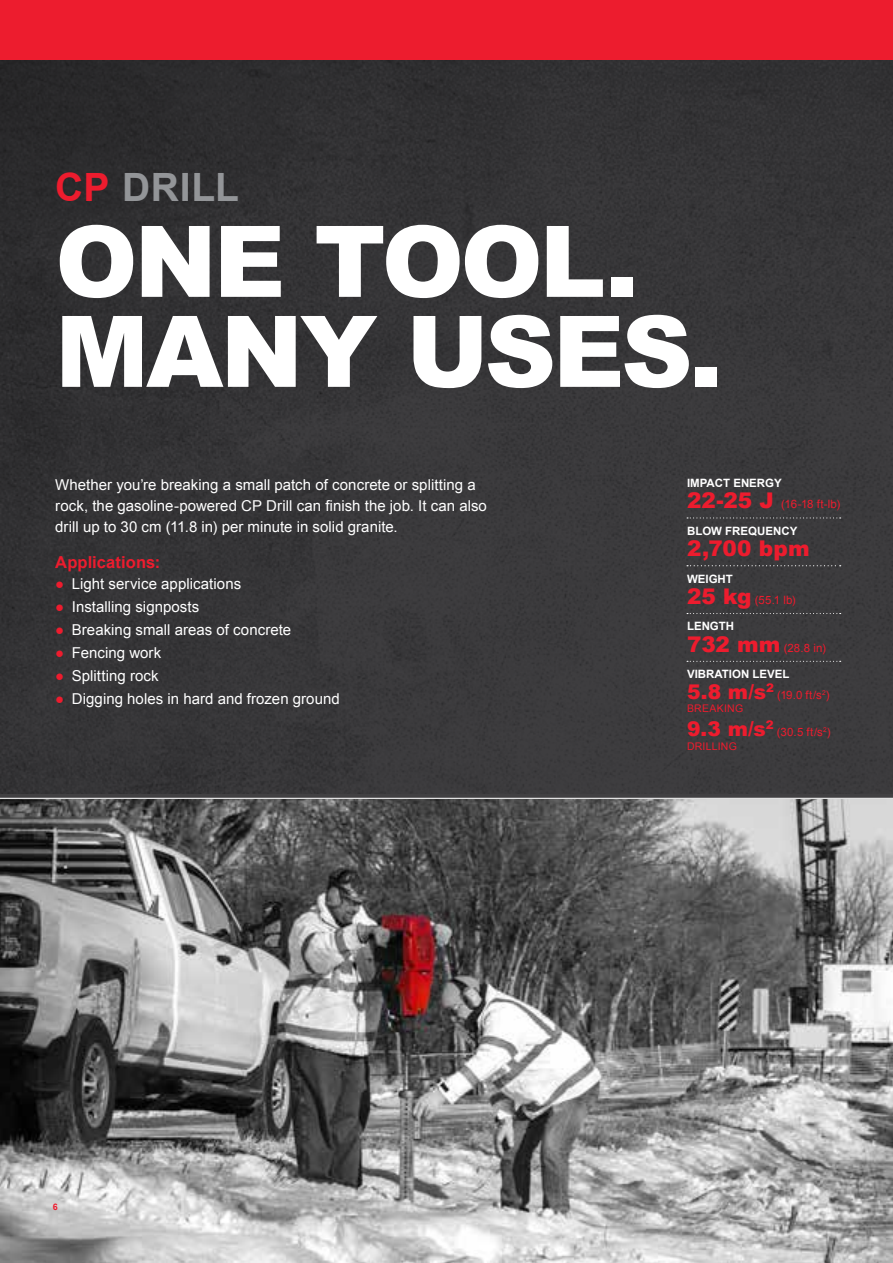
<style>
.page{position:relative;width:893px;height:1263px;background:#fff}
.page>*{position:absolute;margin:0;border:0;box-sizing:border-box;transform-origin:0 0}
.t1{font:900 99px/90px "Arial";letter-spacing:-.035em;color:#fff}
.t2{font:700 39px "Arial";letter-spacing:.015em;color:#939598}
.t3{font:900 21.6px "Arial";letter-spacing:.01em;color:#ed1c2e}
.t4{font:900 20.25px "Arial";color:#ed1c2e}
.t5{font:700 16.5px "Arial";letter-spacing:.005em;color:#ed1c2e}
.t6{font:15px/21px "Arial";letter-spacing:.005em;color:#fff}
.t7{font:11.55px/21.1px "Arial";letter-spacing:.02em;color:#ed1c2e}
.t8{font:700 11.55px/21.5px "Arial";color:#fff}
.t9{font:10.5px "Arial";letter-spacing:.02em;color:#ed1c2e}
.t10{font:700 9px "Arial";color:#ed1c2e}
.s1{color:#ed1c2e}
.s2{font-weight:900;font-size:21.6px;color:#ed1c2e}
.s3{font-weight:400;color:#ed1c2e}
.s4{font-weight:700;color:#fff}
.s5{font-weight:900;font-size:21.6px}
</style>
<div class="page">
<img style="left:0;top:799px;width:893px;height:464px">
<div style="left:0;top:59px;width:893px;height:740px;background:#363638"></div>
<hr style="left:0;top:798px;width:893px;height:1px;background:#fff">
<svg style="left:687px;top:613px;width:154px;height:1px"></svg>
<svg style="left:687px;top:661px;width:154px;height:1px"></svg>
<svg style="left:687px;top:565px;width:154px;height:1px"></svg>
<svg style="left:687px;top:517px;width:154px;height:1px"></svg>
<div style="left:0;top:0;width:893px;height:59px;background:#ed1c2e"></div>
<h2 class="t2" style="left:55px;top:161px;width:185px"><span class="s1">CP</span> DRILL</h2>
<h1 class="t1" style="left:55px;top:213px;width:669px">ONE TOOL.<br>MANY USES.</h1>
<p class="t6" style="left:55px;top:474px;width:433px">Whether you’re breaking a small patch of concrete or splitting a rock, the gasoline-powered CP Drill can finish the job. It can also drill up to 30 cm (11.8 in) per minute in solid granite.</p>
<p class="t5" style="left:55px;top:551px;width:107px">Applications:</p>
<p class="t6" style="left:55px;top:573px;width:187px"><span class="s1">●</span> Light service applications</p>
<p class="t6" style="left:55px;top:596px;width:145px"><span class="s1">●</span> Installing signposts</p>
<p class="t6" style="left:55px;top:619px;width:237px"><span class="s1">●</span> Breaking small areas of concrete</p>
<p class="t6" style="left:55px;top:642px;width:108px"><span class="s1">●</span> Fencing work</p>
<p class="t6" style="left:55px;top:666px;width:105px"><span class="s1">●</span> Splitting rock</p>
<p class="t6" style="left:55px;top:689px;width:286px"><span class="s1">●</span> Digging holes in hard and frozen ground</p>
<p class="t10" style="left:53px;top:1201px;width:7px">6</p>
<p class="t8" style="left:687px;top:473px;width:155px">IMPACT ENERGY<br><span class="s2">22-25 J</span> <span class="s3">(16-18 ft-lb)</span></p>
<p class="t8" style="left:687px;top:520px;width:112px">BLOW FREQUENCY</p>
<h3 class="t3" style="left:687px;top:533px;width:124px">2,700 bpm</h3>
<p class="t7" style="left:687px;top:568px;width:110px"><span class="s4">WEIGHT<br></span><span class="s5">25 kg</span> (55.1 lb)</p>
<p class="t7" style="left:687px;top:616px;width:140px"><span class="s4">LENGTH<br></span><span class="s5">732 mm</span> (28.8 in)</p>
<p class="t8" style="left:687px;top:664px;width:104px">VIBRATION LEVEL</p>
<h3 class="t4" style="left:687px;top:677px;width:88px">5.8 m/s<sup>2</sup></h3>
<p class="t7" style="left:777px;top:684px;width:54px">(19.0 ft/s<sup>2</sup>)</p>
<p class="t9" style="left:687px;top:701px;width:58px">BREAKING</p>
<h3 class="t4" style="left:687px;top:714px;width:88px">9.3 m/s<sup>2</sup></h3>
<p class="t7" style="left:777px;top:722px;width:55px">(30.5 ft/s<sup>2</sup>)</p>
<p class="t9" style="left:687px;top:739px;width:51px">DRILLING</p>
</div>
